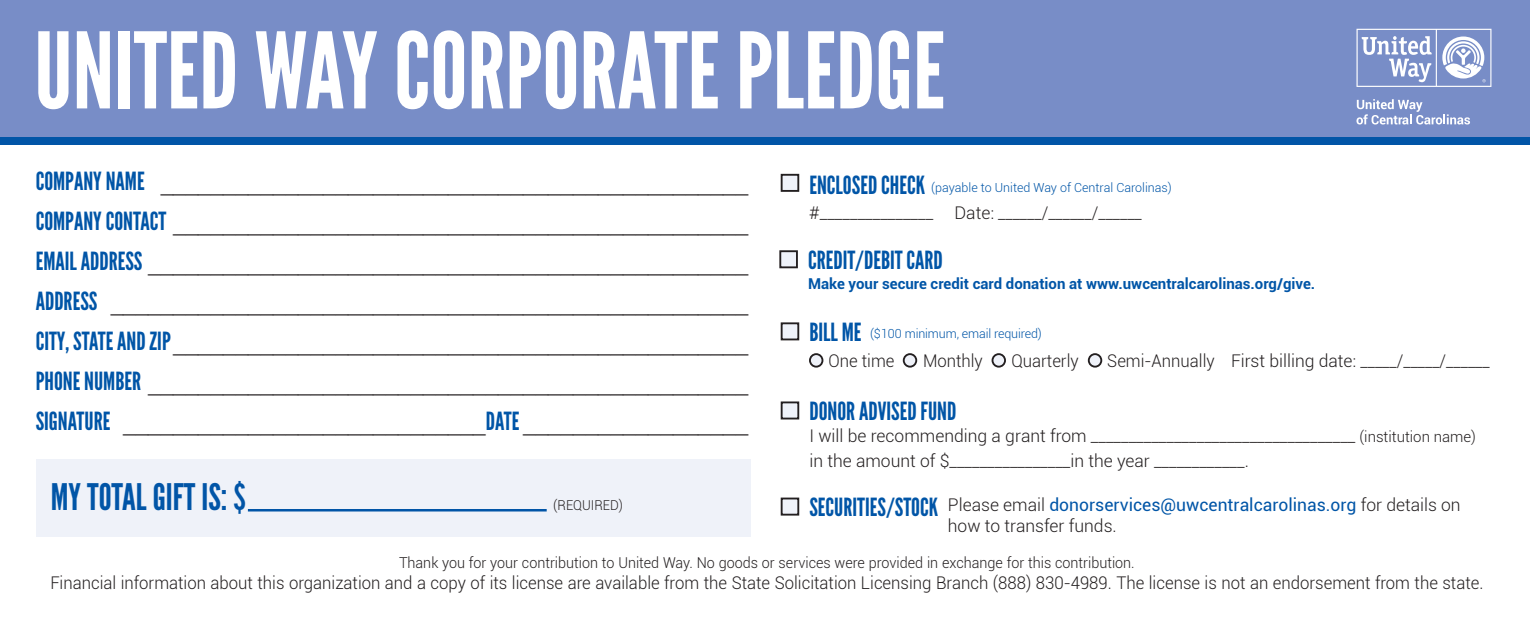
<style>
.page{position:relative;width:1530px;height:630px;background:#fff}
.page>*{position:absolute;margin:0;border:0;box-sizing:border-box;transform-origin:0 0}
.t1{font:105px "League Gothic";color:#fff}
.V2__form_section{font:36.5px "League Gothic";color:#0155a7}
.t2{font:25px "Times New Roman";color:#231f20}
.t3{font:25px "League Gothic";color:#0155a7}
.t4{font:300 17.5px/25px "Roboto";color:#231f20}
.t5{font:300 17.5px "Roboto";color:#231f20;scale:.96 1}
.t6{font:300 15px "Roboto";color:#231f20;scale:.96 1}
.t7{font:700 15px "Roboto";color:#0155a7}
.V2__form_section-2{font:300 13.75px "Roboto";color:#231f20}
.t8{font:300 12.5px "Roboto";color:#0155a7}
.s1{font-family:"League Gothic";color:#0155a7}
.s2{font-size:15px}
.s3{font-weight:400;color:#0155a7}
</style>
<div class="page">
<div style="left:0;top:0;width:1530px;height:140px;background:#788dc7"></div>
<svg style="left:1357px;top:29px;width:135px;height:58px"></svg>
<svg style="left:1356px;top:99px;width:114px;height:26px"></svg>
<div style="left:0;top:138px;width:1530px;height:7px;background:#0155a7"></div>
<div style="left:780px;top:251px;width:17px;height:16px;background:#eff2f9"></div>
<div style="left:779px;top:250px;width:19px;height:18px;border:2px solid #231f20"></div>
<div style="left:782px;top:402px;width:16px;height:17px;background:#eff2f9"></div>
<div style="left:781px;top:401px;width:18px;height:18px;border:2px solid #231f20"></div>
<div style="left:782px;top:499px;width:16px;height:16px;background:#eff2f9"></div>
<div style="left:781px;top:498px;width:18px;height:18px;border:2px solid #231f20"></div>
<div style="left:782px;top:323px;width:16px;height:16px;background:#eff2f9"></div>
<div style="left:781px;top:322px;width:18px;height:18px;border:2px solid #231f20"></div>
<div style="left:810px;top:354px;width:12px;height:13px;background:#eff2f9;border-radius:50%"></div>
<div style="left:809px;top:353px;width:14px;height:15px;border:2px solid #231f20;border-radius:50%"></div>
<div style="left:904px;top:354px;width:12px;height:13px;background:#eff2f9;border-radius:50%"></div>
<div style="left:903px;top:353px;width:14px;height:15px;border:2px solid #231f20;border-radius:50%"></div>
<div style="left:993px;top:354px;width:12px;height:13px;background:#eff2f9;border-radius:50%"></div>
<div style="left:992px;top:353px;width:14px;height:15px;border:2px solid #231f20;border-radius:50%"></div>
<div style="left:1089px;top:354px;width:12px;height:13px;background:#eff2f9;border-radius:50%"></div>
<div style="left:1088px;top:353px;width:14px;height:15px;border:2px solid #231f20;border-radius:50%"></div>
<div style="left:36px;top:459px;width:715px;height:77px;background:#eff2f9"></div>
<hr style="left:248px;top:509px;width:299px;height:3px;background:#0155a7">
<div style="left:782px;top:175px;width:16px;height:16px;background:#eff2f9"></div>
<div style="left:781px;top:174px;width:18px;height:18px;border:2px solid #231f20"></div>
<p class="t1" style="left:34px;top:11px;width:913px">UNITED WAY CORPORATE PLEDGE</p>
<p class="t2" style="left:36px;top:165px;width:714px"><span class="s1">COMPANY NAME</span> _______________________________________________</p>
<p class="t2" style="left:36px;top:205px;width:714px"><span class="s1">COMPANY CONTACT</span> ______________________________________________</p>
<p class="t2" style="left:36px;top:245px;width:714px"><span class="s1">EMAIL ADDRESS</span> ________________________________________________</p>
<p class="t2" style="left:36px;top:285px;width:714px"><span class="s1">ADDRESS</span> ___________________________________________________</p>
<p class="t2" style="left:36px;top:325px;width:714px"><span class="s1">CITY, STATE AND ZIP</span>______________________________________________</p>
<p class="t2" style="left:36px;top:365px;width:714px"><span class="s1">PHONE NUMBER</span> ________________________________________________</p>
<p class="t2" style="left:36px;top:405px;width:714px"><span class="s1">SIGNATURE</span> _____________________________<span class="s1">DATE</span> __________________</p>
<p class="V2__form_section" style="left:51px;top:476px;width:197px">MY TOTAL GIFT IS: $</p>
<p class="V2__form_section-2" style="left:553px;top:496px;width:71px">(REQUIRED)</p>
<p class="t3" style="left:809px;top:171px;width:117px">ENCLOSED CHECK</p>
<p class="t4" style="left:809px;top:200px;width:334px">#_______________ Date: ______/______/______</p>
<p class="t8" style="left:931px;top:179px;width:242px">(payable to United Way of Central Carolinas)</p>
<p class="t3" style="left:808px;top:246px;width:136px">CREDIT/DEBIT CARD</p>
<p class="t7" style="left:808px;top:273px;width:509px">Make your secure credit card donation at www.uwcentralcarolinas.org/give.</p>
<p class="t3" style="left:809px;top:318px;width:54px">BILL ME</p>
<p class="t8" style="left:870px;top:325px;width:173px">($100 minimum, email required)</p>
<p class="t5" style="left:829px;top:349px;width:70px">One time</p>
<p class="t5" style="left:923px;top:349px;width:64px">Monthly</p>
<p class="t5" style="left:1011px;top:349px;width:72px">Quarterly</p>
<p class="t5" style="left:1107px;top:349px;width:400px">Semi-Annually First billing date: _____/_____/______</p>
<p class="t3" style="left:809px;top:397px;width:149px">DONOR ADVISED FUND</p>
<p class="t4" style="left:809px;top:422px;width:668px">I will be recommending a grant from ___________________________________ <span class="s2">(institution name) </span>in the amount of $________________in the year ____________.</p>
<p class="t3" style="left:809px;top:493px;width:130px">SECURITIES/STOCK</p>
<p class="t4" style="left:948px;top:493px;width:514px;line-height:21px">Please email <span class="s3">donorservices@uwcentralcarolinas.org</span> for details on how to transfer funds.</p>
<p class="t6" style="left:399px;top:553px;width:768px">Thank you for your contribution to United Way. No goods or services were provided in exchange for this contribution.</p>
<p class="t5" style="left:50px;top:571px;width:1494px">Financial information about this organization and a copy of its license are available from the State Solicitation Licensing Branch (888) 830-4989. The license is not an endorsement from the state.</p>
</div>
